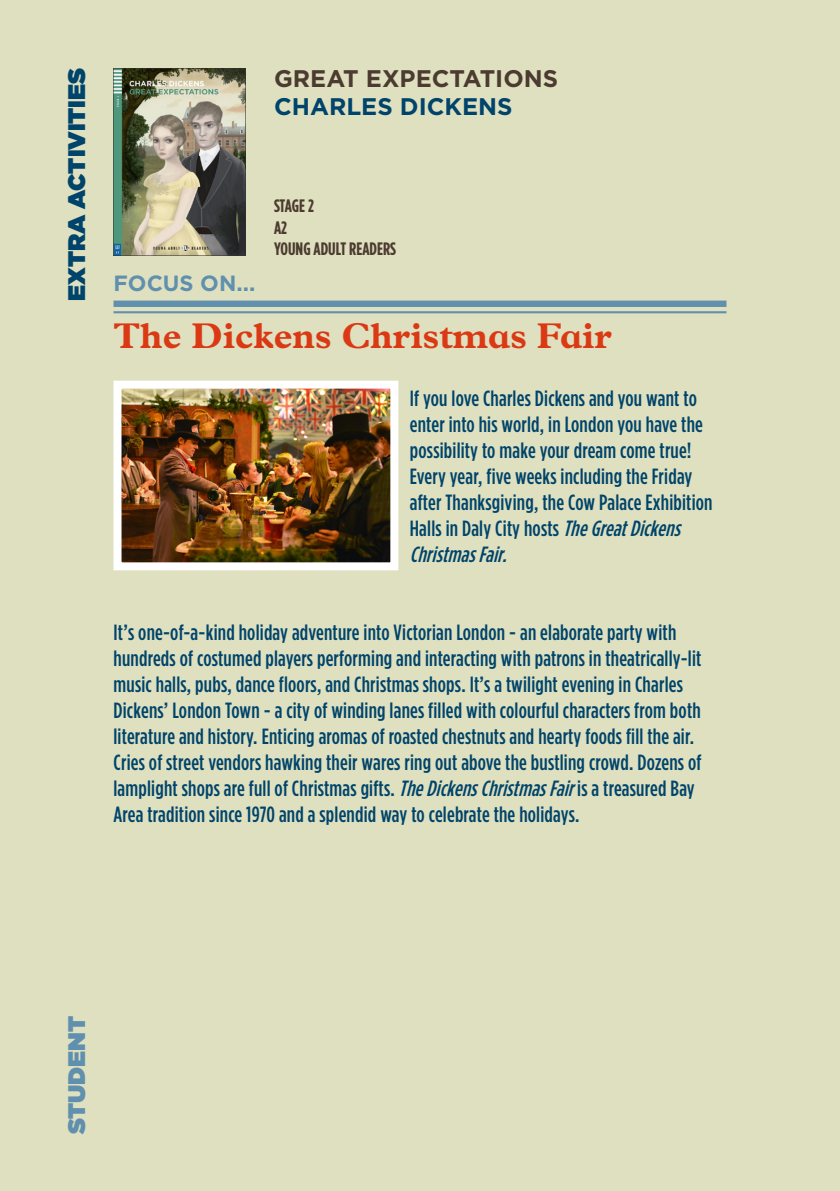
<style>
.page{position:relative;width:840px;height:1191px;background:#fff}
.page>*{position:absolute;margin:0;border:0;box-sizing:border-box;transform-origin:0 0}
.t1{font:700 36px "Plantin MT Schlbk";color:#da3914}
.t2{font:700 24px "Gotham HTF";color:#4c3b30}
.t3{font:900 24px "Gotham HTF";color:#00446b}
.t4{font:700 24px "Gotham HTF";color:#00446b}
.t5{font:900 24px "Gotham HTF";color:#6190ae}
.t6{font:500 condensed 22px/26px "Gotham HTF";letter-spacing:.01em;color:#00446b}
.t7{font:700 22px "Gotham HTF";color:#6190ae}
.t8{font:700 condensed 18px/21.6px "Gotham HTF";color:#4c3b30}
.s1{font-style:italic}
</style>
<div class="page">
<div style="left:0;top:0;width:839px;height:1191px;background:#dfe0bf"></div>
<img style="left:113px;top:68px;width:132px;height:187px">
<img style="left:122px;top:389px;width:267px;height:172px">
<div style="left:113px;top:380px;width:285px;height:190px;border:8px solid #fff"></div>
<div style="left:113px;top:300px;width:613px;height:7px;background:#6190ae"></div>
<hr style="left:113px;top:311px;width:613px;height:2px;background:#6190ae">
<p class="t3" style="left:63px;top:301px;width:234px;rotate:-90deg">EXTRA ACTIVITIES</p>
<p class="t2" style="left:274px;top:65px;width:285px">GREAT EXPECTATIONS</p>
<p class="t4" style="left:274px;top:93px;width:240px">CHARLES DICKENS</p>
<p class="t7" style="left:113px;top:270px;width:143px">FOCUS ON...</p>
<p class="t8" style="left:274px;top:194px;width:123px">STAGE 2<br>A2<br>YOUNG ADULT READERS</p>
<h1 class="t1" style="left:113px;top:315px;width:499px">The Dickens Christmas Fair</h1>
<p class="t6" style="left:409px;top:384px;width:304px">If you love Charles Dickens and you want to enter into his world, in London you have the possibility to make your dream come true!<br>Every year, five weeks including the Friday after Thanksgiving, the Cow Palace Exhibition Halls in Daly City hosts <span class="s1">TheGreatDickens ChristmasFair.</span></p>
<p class="t6" style="left:113px;top:618px;width:589px">It’s one-of-a-kind holiday adventure into Victorian London - an elaborate party with hundreds of costumed players performing and interacting with patrons in theatrically-lit music halls, pubs, dance floors, and Christmas shops. It’s a twilight evening in Charles Dickens’ London Town - a city of winding lanes filled with colourful characters from both literature and history. Enticing aromas of roasted chestnuts and hearty foods fill the air.<br>Cries of street vendors hawking their wares ring out above the bustling crowd. Dozens of lamplight shops are full of Christmas gifts. <span class="s1">TheDickensChristmasFair</span>is a treasured Bay Area tradition since 1970 and a splendid way to celebrate the holidays.</p>
<p class="t5" style="left:63px;top:1134px;width:120px;rotate:-90deg">STUDENT</p>
</div>
